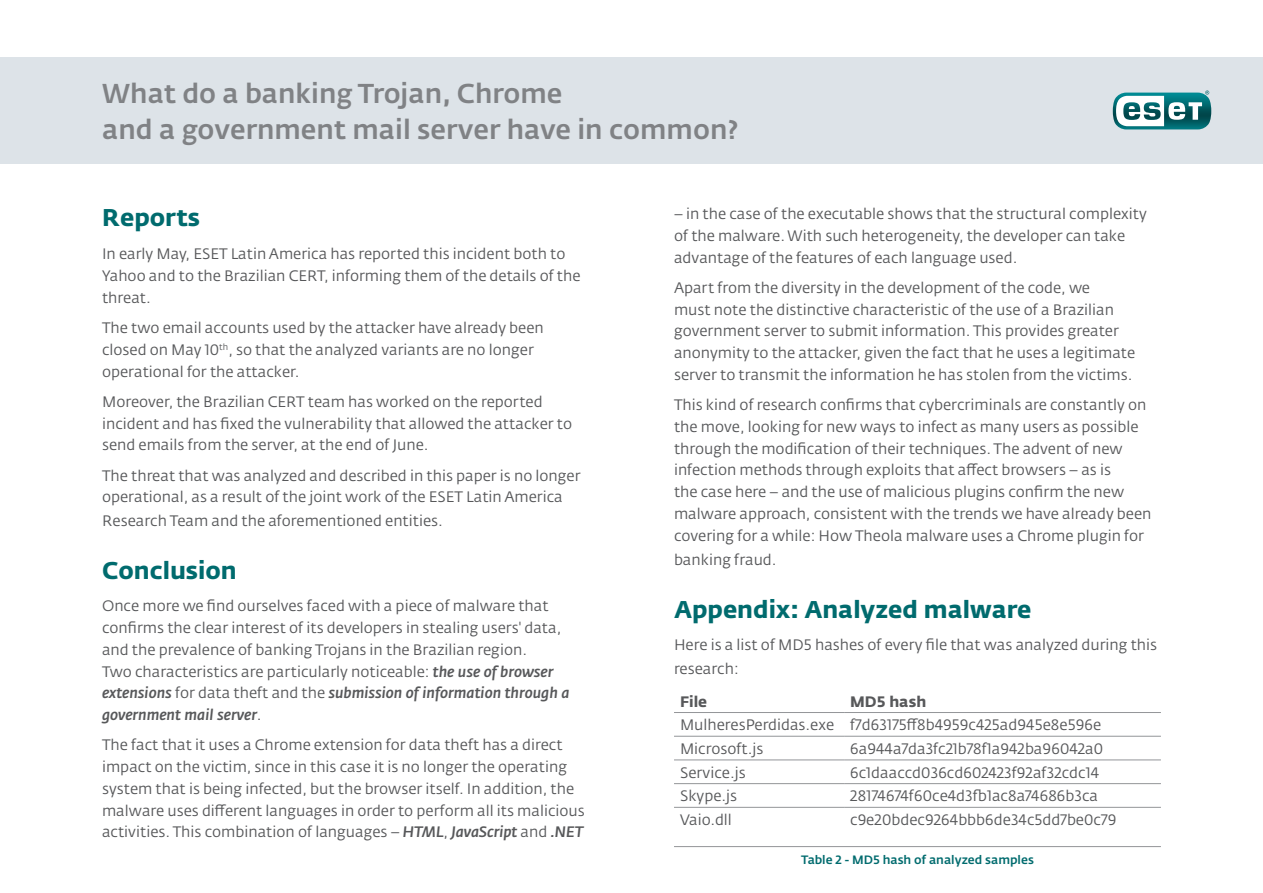
<style>
.page{position:relative;width:1263px;height:893px;background:#fff}
.page>*{position:absolute;margin:0;border:0;box-sizing:border-box;transform-origin:0 0}
.t1{font:500 27px/36px "Fedra Sans Alt Pro";color:#808285}
.HDL{font:700 24px "Fedra Sans Alt Pro";color:#006b6e}
.t2{font:15px/21.8px "Fedra Sans Alt Pro";color:#57585a}
.t3{font:700 15px "Fedra Sans Alt Pro";color:#57585a}
.Image_Note{font:500 12px "Fedra Sans Alt Pro";color:#006b6e}
.s1{font-weight:500;font-style:italic}
</style>
<div class="page">
<div style="left:0;top:57px;width:1263px;height:107px;background:#dde3e8"></div>
<svg style="left:1113px;top:91px;width:98px;height:38px;background:#6ba6aa"></svg>
<hr style="left:674px;top:736px;width:170px;height:1px;background:#939598">
<hr style="left:844px;top:736px;width:317px;height:1px;background:#939598">
<hr style="left:674px;top:759px;width:170px;height:1px;background:#939598">
<hr style="left:844px;top:759px;width:317px;height:1px;background:#939598">
<hr style="left:674px;top:783px;width:170px;height:1px;background:#939598">
<hr style="left:844px;top:783px;width:317px;height:1px;background:#939598">
<hr style="left:674px;top:807px;width:170px;height:1px;background:#939598">
<hr style="left:844px;top:807px;width:317px;height:1px;background:#939598">
<hr style="left:674px;top:712px;width:170px;height:1px;background:#939598">
<hr style="left:844px;top:712px;width:317px;height:1px;background:#939598">
<hr style="left:674px;top:846px;width:487px;height:1px;background:#939598">
<h1 class="t1" style="left:102px;top:76px;width:638px">What do a banking Trojan, Chrome<br>and a government mail server have in common?</h1>
<p class="HDL" style="left:102px;top:203px;width:100px">Reports</p>
<p class="t2" style="left:102px;top:242px;width:480px;line-height:22.2px">In early May, ESET Latin America has reported this incident both to<br>Yahoo and to the Brazilian CERT, informing them of the details of the threat.</p>
<p class="t2" style="left:102px;top:317px;width:443px">The two email accounts used by the attacker have already been closed on May 10<sup>th</sup>, so that the analyzed variants are no longer operational for the attacker.</p>
<p class="t2" style="left:102px;top:391px;width:472px">Moreover, the Brazilian CERT team has worked on the reported incident and has fixed the vulnerability that allowed the attacker to send emails from the server, at the end of June.</p>
<p class="t2" style="left:102px;top:464px;width:480px">The threat that was analyzed and described in this paper is no longer operational, as a result of the joint work of the ESET Latin America</p>
<p class="t2" style="left:102px;top:510px;width:342px">Research Team and the aforementioned entities.</p>
<p class="HDL" style="left:102px;top:555px;width:136px">Conclusion</p>
<p class="t2" style="left:102px;top:595px;width:469px">Once more we find ourselves faced with a piece of malware that confirms the clear interest of its developers in stealing users' data, and the prevalence of banking Trojans in the Brazilian region.<br>Two characteristics are particularly noticeable: <span class="s1">the use of browser extensions</span> for data theft and the <span class="s1">submission of information through a government mail server</span>.</p>
<p class="t2" style="left:102px;top:734px;width:484px">The fact that it uses a Chrome extension for data theft has a direct impact on the victim, since in this case it is no longer the operating system that is being infected, but the browser itself. In addition, the malware uses different languages in order to perform all its malicious activities. This combination of languages – <span class="s1">HTML</span>, <span class="s1">JavaScript</span> and <span class="s1">.NET</span></p>
<p class="t2" style="left:674px;top:203px;width:474px">– in the case of the executable shows that the structural complexity of the malware. With such heterogeneity, the developer can take advantage of the features of each language used.</p>
<p class="t2" style="left:674px;top:277px;width:463px">Apart from the diversity in the development of the code, we<br>must note the distinctive characteristic of the use of a Brazilian government server to submit information. This provides greater anonymity to the attacker, given the fact that he uses a legitimate server to transmit the information he has stolen from the victims.</p>
<p class="t2" style="left:674px;top:394px;width:479px">This kind of research confirms that cybercriminals are constantly on the move, looking for new ways to infect as many users as possible through the modification of their techniques. The advent of new infection methods through exploits that affect browsers – as is<br>the case here – and the use of malicious plugins confirm the new malware approach, consistent with the trends we have already been covering for a while: How Theola malware uses a Chrome plugin for</p>
<p class="t2" style="left:674px;top:549px;width:104px">banking fraud.</p>
<p class="HDL" style="left:674px;top:594px;width:359px">Appendix: Analyzed malware</p>
<p class="t2" style="left:674px;top:633px;width:485px;line-height:24px">Here is a list of MD5 hashes of every file that was analyzed during this research:</p>
<p class="t3" style="left:680px;top:692px;width:29px">File</p>
<p class="t3" style="left:850px;top:692px;width:78px">MD5 hash</p>
<p class="t2" style="left:680px;top:714px;width:156px">MulheresPerdidas.exe</p>
<p class="t2" style="left:850px;top:714px;width:253px">f7d63175ff8b4959c425ad945e8e596e</p>
<p class="t2" style="left:680px;top:738px;width:85px">Microsoft.js</p>
<p class="t2" style="left:850px;top:738px;width:254px">6a944a7da3fc21b78f1a942ba96042a0</p>
<p class="t2" style="left:680px;top:761px;width:67px">Service.js</p>
<p class="t2" style="left:850px;top:761px;width:250px">6c1daaccd036cd602423f92af32cdc14</p>
<p class="t2" style="left:680px;top:785px;width:59px">Skype.js</p>
<p class="t2" style="left:850px;top:785px;width:249px">28174674f60ce4d3fb1ac8a74686b3ca</p>
<p class="t2" style="left:680px;top:809px;width:53px">Vaio.dll</p>
<p class="t2" style="left:850px;top:809px;width:268px">c9e20bdec9264bbb6de34c5dd7be0c79</p>
<p class="Image_Note" style="left:801px;top:852px;width:234px">Table 2 - MD5 hash of analyzed samples</p>
</div>
